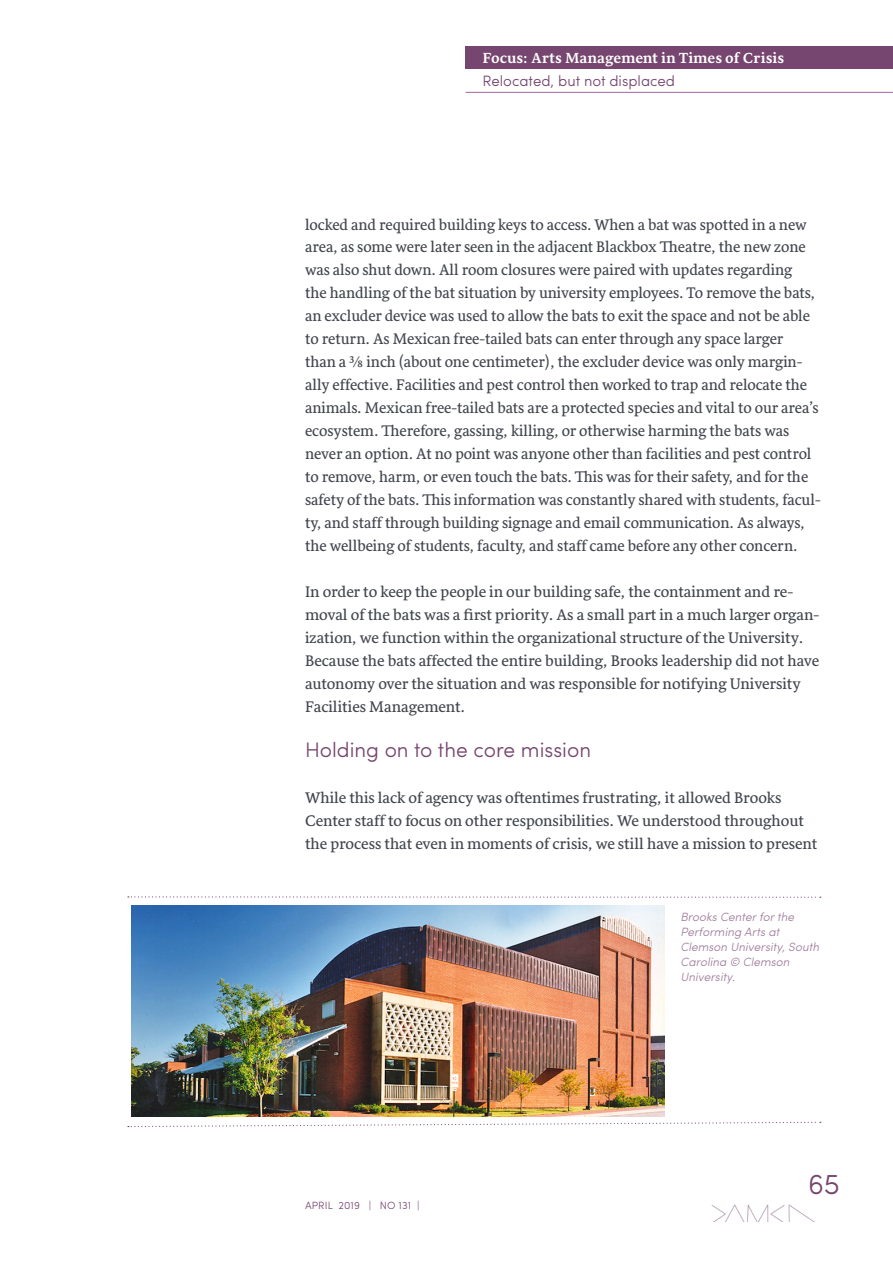
<style>
.page{position:relative;width:893px;height:1263px;background:#fff}
.page>*{position:absolute;margin:0;border:0;box-sizing:border-box;transform-origin:0 0}
.t1{font:300 28.5px "Sofia Pro";color:#774670}
.t2{font:300 21px "Sofia Pro";color:#774670}
.t3{font:15.75px/23px "Sirba";color:#42464d}
.t4{font:700 15px "Sirba";color:#fff}
.t5{font:300 15px "Sofia Pro";color:#774670}
.t6{font:italic 300 12px/15px "Sofia Pro";color:#a07d9b}
.t7{font:300 10.5px "Sofia Pro";letter-spacing:.01em;color:#774670}
</style>
<div class="page">
<img style="left:711px;top:1204px;width:103px;height:17px">
<div style="left:466px;top:46px;width:427px;height:23px;background:#774670"></div>
<hr style="left:466px;top:92px;width:427px;height:1px;background:#af78ae">
<img style="left:132px;top:906px;width:532px;height:210px">
<svg style="left:128px;top:896px;width:693px;height:2px"></svg>
<svg style="left:128px;top:1121px;width:693px;height:7px"></svg>
<p class="t4" style="left:483px;top:46px;width:303px">Focus: Arts Management in Times of Crisis</p>
<p class="t4" style="left:531px;top:46px;width:165px">Quality in Arts Manage</p>
<p class="t4" style="left:716px;top:46px;width:17px">nt</p>
<p class="t5" style="left:483px;top:69px;width:194px">Relocated, but not displaced</p>
<p class="t3" style="left:305px;top:213px;width:517px">locked and required building keys to access. When a bat was spotted in a new area, as some were later seen in the adjacent Blackbox Theatre, the new zone was also shut down. All room closures were paired with updates regarding<br>the handling of the bat situation by university employees. To remove the bats, an excluder device was used to allow the bats to exit the space and not be able to return. As Mexican free-tailed bats can enter through any space larger<br>than a ⅜ inch (about one centimeter), the excluder device was only margin&shy;ally effective. Facilities and pest control then worked to trap and relocate the animals. Mexican free-tailed bats are a protected species and vital to our area’s ecosystem. Therefore, gassing, killing, or otherwise harming the bats was never an option. At no point was anyone other than facilities and pest control to remove, harm, or even touch the bats. This was for their safety, and for the safety of the bats. This information was constantly shared with students, facul&shy;ty, and staff through building signage and email communication. As always, the wellbeing of students, faculty, and staff came before any other concern.</p>
<p class="t3" style="left:305px;top:581px;width:516px">In order to keep the people in our building safe, the containment and re&shy;moval of the bats was a first priority. As a small part in a much larger organ&shy;ization, we function within the organizational structure of the University.<br>Because the bats affected the entire building, Brooks leadership did not have autonomy over the situation and was responsible for notifying University Facilities Management.</p>
<p class="t2" style="left:305px;top:735px;width:287px">Holding on to the core mission</p>
<p class="t3" style="left:305px;top:787px;width:514px">While this lack of agency was oftentimes frustrating, it allowed Brooks<br>Center staff to focus on other responsibilities. We understood throughout the process that even in moments of crisis, we still have a mission to present</p>
<p class="t6" style="left:680px;top:909px;width:140px">Brooks Center for the<br>Performing Arts at<br>Clemson University, South<br>Carolina © Clemson<br>University.</p>
<p class="t7" style="left:305px;top:1197px;width:116px">APRIL 2019 | NO 131 |</p>
<h1 class="t1" style="left:808px;top:1163px;width:33px">65</h1>
</div>
